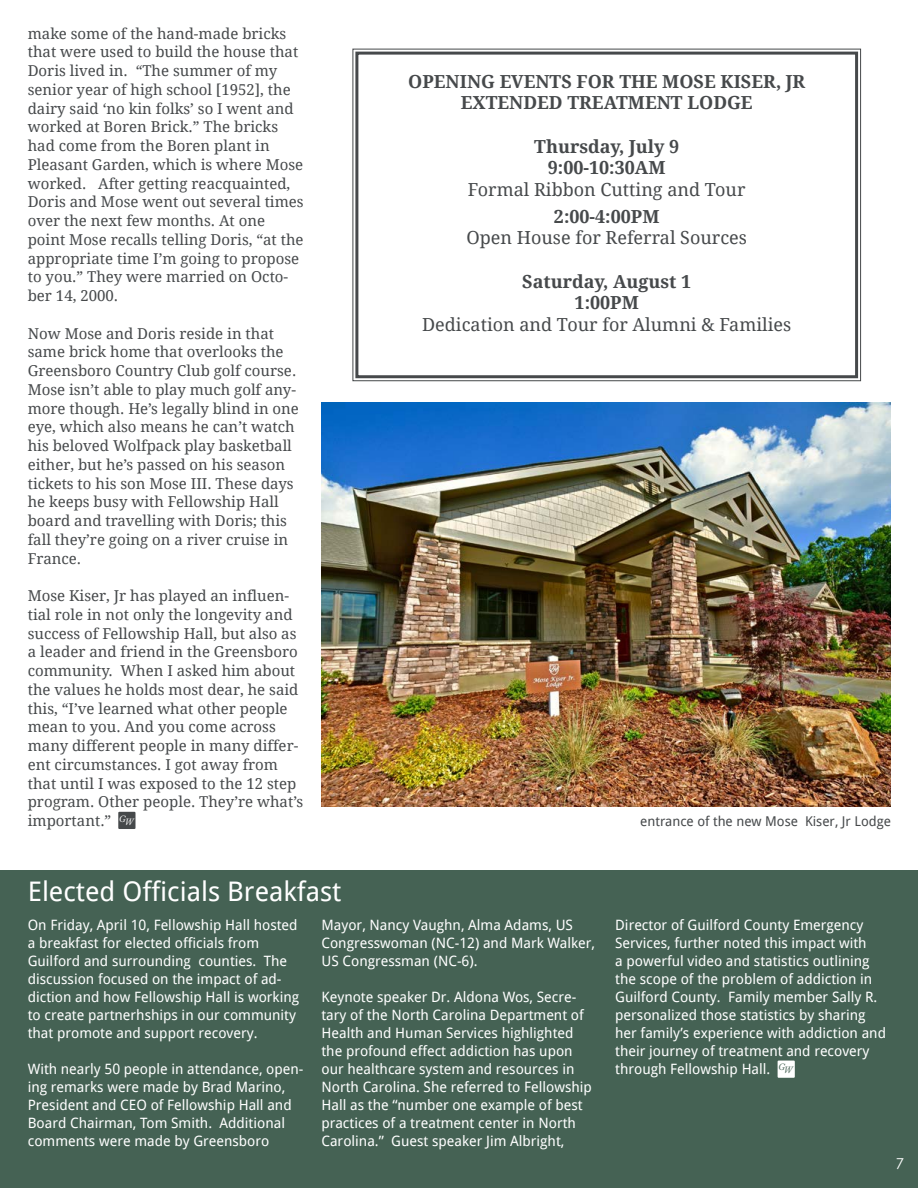
<style>
.page{position:relative;width:918px;height:1188px;background:#fff}
.page>*{position:absolute;margin:0;border:0;box-sizing:border-box;transform-origin:0 0}
.t1{font:27px "Droid Sans";color:#fff}
.t2{font:700 18px/21.6px "Droid Serif";color:#46494b;text-align:center}
.t3{font:18px "Droid Serif";color:#46494b}
.t4{font:15px/18.8px "Droid Serif";color:#46494b}
.t5{font:15px "Century Gothic";color:#fff}
.t6{font:14.25px/18px "Droid Sans";color:#fff}
.t7{font:13.5px "Droid Sans";color:#46494b}
.t8{font:italic 9.6px "Adobe Caslon Pro";color:#456254}
.s1{font-family:"Adobe Caslon Pro";font-style:italic;font-size:9.6px;color:#fff}
</style>
<div class="page">
<div style="left:118px;top:812px;width:18px;height:17px;background:#46494b"></div>
<div style="left:0;top:870px;width:918px;height:318px;background:#456254"></div>
<svg style="left:352px;top:48px;width:510px;height:334px"></svg>
<div style="left:355px;top:52px;width:503px;height:326px;border:3px solid #46494b"></div>
<div style="left:778px;top:1061px;width:17px;height:17px;background:#fff"></div>
<img style="left:322px;top:402px;width:569px;height:404px">
<p class="t4" style="left:28px;top:24px;width:278px">make some of the hand-made bricks that were used to build the house that Doris lived in. “The summer of my senior year of high school [1952], the dairy said ‘no kin folks’ so I went and worked at Boren Brick.” The bricks had come from the Boren plant in Pleasant Garden, which is where Mose worked. After getting reacquainted, Doris and Mose went out several times over the next few months. At one point Mose recalls telling Doris, “at the appropriate time I’m going to propose to you.” They were married on Octo&shy;ber 14, 2000.</p>
<p class="t4" style="left:28px;top:324px;width:273px">Now Mose and Doris reside in that same brick home that overlooks the Greensboro Country Club golf course.<br>Mose isn’t able to play much golf any&shy;more though. He’s legally blind in one eye, which also means he can’t watch his beloved Wolfpack play basketball either, but he’s passed on his season tickets to his son Mose III. These days he keeps busy with Fellowship Hall board and travelling with Doris; this fall they’re going on a river cruise in France.</p>
<p class="t4" style="left:28px;top:586px;width:277px">Mose Kiser, Jr has played an influen&shy;tial role in not only the longevity and success of Fellowship Hall, but also as a leader and friend in the Greensboro community. When I asked him about the values he holds most dear, he said this, “I’ve learned what other people mean to you. And you come across many different people in many differ&shy;ent circumstances. I got away from that until I was exposed to the 12 step program. Other people. They’re what’s important.” <sup>G</sup><span class="s1">W</span></p>
<h1 class="t1" style="left:28px;top:873px;width:315px">Elected Officials Breakfast</h1>
<p class="t2" style="left:408px;top:71px;width:399px">OPENING EVENTS FOR THE MOSE KISER, JR<br>EXTENDED TREATMENT LODGE</p>
<p class="t2" style="left:534px;top:136px;width:146px">Thursday, July 9<br>9:00-10:30AM</p>
<p class="t3" style="left:468px;top:179px;width:279px">Formal Ribbon Cutting and Tour</p>
<p class="t2" style="left:554px;top:206px;width:107px">2:00-4:00PM</p>
<p class="t3" style="left:467px;top:228px;width:282px">Open House for Referral Sources</p>
<p class="t2" style="left:522px;top:271px;width:171px">Saturday, August 1<br>1:00PM</p>
<p class="t3" style="left:422px;top:314px;width:371px">Dedication and Tour for Alumni &amp; Families</p>
<p class="t7" style="left:640px;top:812px;width:252px">entrance of the new Mose Kiser, Jr Lodge</p>
<p class="t6" style="left:28px;top:915px;width:273px">On Friday, April 10, Fellowship Hall hosted a breakfast for elected officials from Guilford and surrounding counties. The discussion focused on the impact of ad&shy;diction and how Fellowship Hall is working to create partnerhships in our community that promote and support recovery.</p>
<p class="t6" style="left:28px;top:1059px;width:277px">With nearly 50 people in attendance, open&shy;ing remarks were made by Brad Marino, President and CEO of Fellowship Hall and Board Chairman, Tom Smith. Additional comments were made by Greensboro</p>
<p class="t6" style="left:321px;top:915px;width:275px">Mayor, Nancy Vaughn, Alma Adams, US<br>Congresswoman (NC-12) and Mark Walker,<br>US Congressman (NC-6).</p>
<p class="t6" style="left:321px;top:987px;width:272px">Keynote speaker Dr. Aldona Wos, Secre&shy;tary of the North Carolina Department of Health and Human Services highlighted the profound effect addiction has upon our healthcare system and resources in North Carolina. She referred to Fellowship Hall as the “number one example of best practices of a treatment center in North Carolina.” Guest speaker Jim Albright,</p>
<p class="t6" style="left:615px;top:915px;width:272px">Director of Guilford County Emergency Services, further noted this impact with<br>a powerful video and statistics outlining the scope of the problem of addiction in Guilford County. Family member Sally R. personalized those statistics by sharing her family’s experience with addiction and their journey of treatment and recovery through Fellowship Hall.</p>
<p class="t8" style="left:778px;top:1063px;width:16px">GW</p>
<p class="t5" style="left:896px;top:1153px;width:10px">7</p>
</div>
